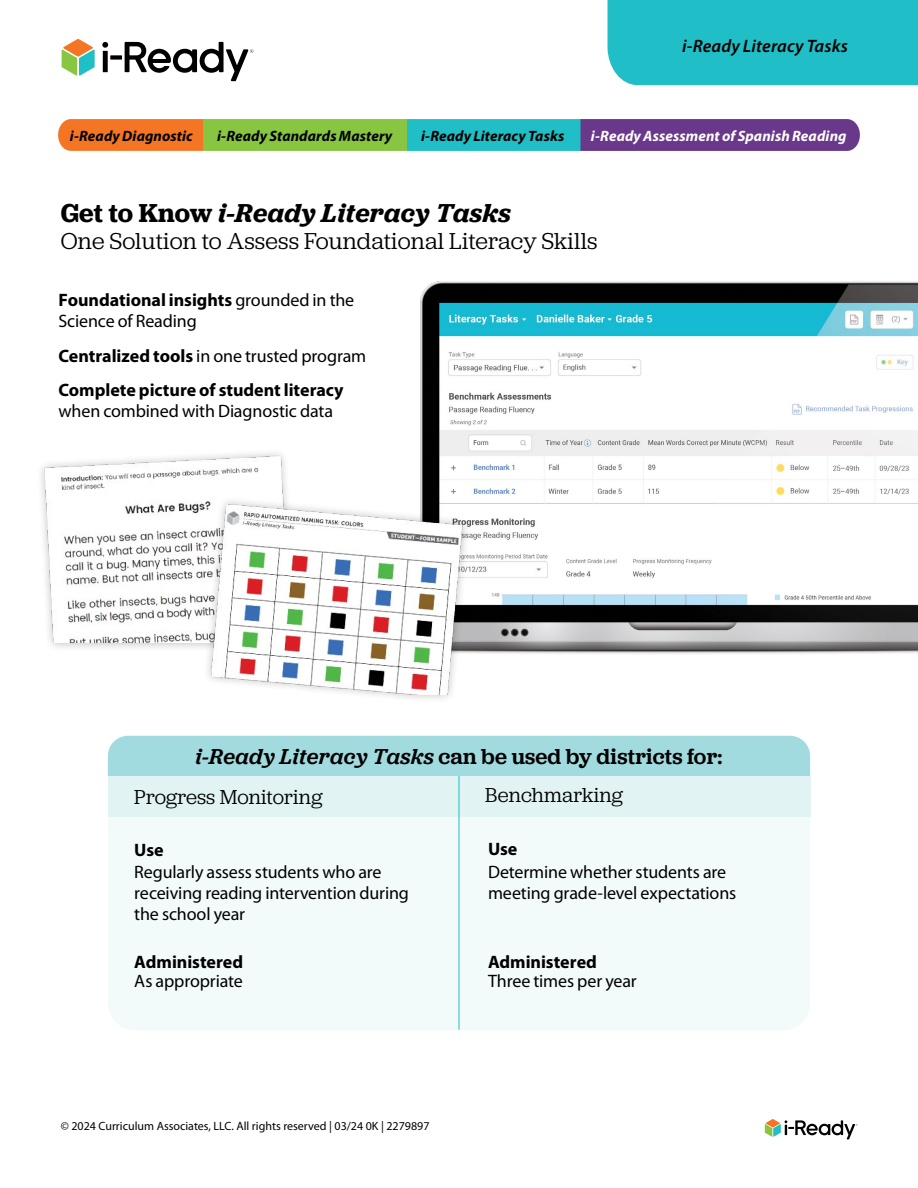
<style>
.page{position:relative;width:918px;height:1188px;background:#fff}
.page>*{position:absolute;margin:0;border:0;box-sizing:border-box;transform-origin:0 0}
.t1{font:italic 600 27px "Jubilat";letter-spacing:.01em;color:#000}
.t2{font:24px "Jubilat";letter-spacing:.01em;color:#000}
.t3{font:500 22.5px "Jubilat";letter-spacing:.01em;color:#000}
.t4{font:21px "Jubilat";letter-spacing:.005em;color:#000}
.t5{font:18px/21px "Myriad Pro";letter-spacing:-.005em;color:#000}
.t6{font:700 18px/34.5px "Myriad Pro";color:#000}
.t7{font:italic 600 18px "Myriad Pro";letter-spacing:.01em;color:#000}
.t8{font:italic 700 15px "Myriad Pro";letter-spacing:.005em;color:#000}
.t9{font:italic 700 15px "Myriad Pro";letter-spacing:.01em;color:#fff}
.t10{font:12px "Myriad Pro";color:#000}
.s1{font-style:normal}
.s2{font-weight:700}
.s3{font-weight:400}
.s4{font-style:italic}
</style>
<div class="page">
<svg style="left:765px;top:1119px;width:93px;height:20px"></svg>
<svg style="left:62px;top:39px;width:33px;height:37px"></svg>
<div style="left:103px;top:51px;width:5px;height:21px;background:#000"></div>
<div style="left:110px;top:55px;width:12px;height:5px;background:#000"></div>
<svg style="left:125px;top:42px;width:128px;height:39px"></svg>
<svg style="left:102px;top:42px;width:6px;height:6px"></svg>
<div style="left:108px;top:817px;width:702px;height:213px;background:#f3fafa"></div>
<div style="left:108px;top:736px;width:702px;height:40px;background:#a1dbdf"></div>
<div style="left:108px;top:776px;width:702px;height:41px;background:#e1f3f3"></div>
<img style="left:420px;top:281px;width:498px;height:373px">
<div style="left:36px;top:448px;width:263px;height:204px;background:#000;opacity:.25"></div>
<img style="left:36px;top:448px;width:263px;height:195px">
<div style="left:203px;top:496px;width:268px;height:207px;background:#000;opacity:.25"></div>
<img style="left:182px;top:475px;width:304px;height:219px">
<hr style="left:459px;top:776px;width:1px;height:253px;background:#20bec6">
<div style="left:608px;top:0;width:310px;height:85px;background:#20bec6"></div>
<svg style="left:58px;top:119px;width:145px;height:32px;background:#f47828"></svg>
<div style="left:203px;top:119px;width:204px;height:32px;background:#88c540"></div>
<div style="left:407px;top:119px;width:174px;height:32px;background:#20bec6"></div>
<svg style="left:581px;top:119px;width:279px;height:32px;background:#6c3a8b"></svg>
<p class="t7" style="left:682px;top:36px;width:167px">i-Ready Literacy Tasks</p>
<p class="t8" style="left:70px;top:127px;width:124px">i-Ready Diagnostic</p>
<p class="t8" style="left:217px;top:127px;width:177px">i-Ready Standards Mastery</p>
<p class="t8" style="left:421px;top:127px;width:145px">i-Ready Literacy Tasks</p>
<p class="t9" style="left:591px;top:127px;width:257px">i-Ready Assessment of Spanish Reading</p>
<h1 class="t1" style="left:61px;top:196px;width:451px"><span class="s1">Get to Know</span> i-Ready Literacy Tasks</h1>
<h2 class="t2" style="left:61px;top:226px;width:538px">One Solution to Assess Foundational Literacy Skills</h2>
<p class="t5" style="left:58px;top:290px;width:297px"><span class="s2">Foundational insights</span> grounded in the<br>Science of Reading</p>
<p class="t6" style="left:58px;top:339px;width:309px">Centralized tools <span class="s3">in one trusted program<br></span>Complete picture of student literacy</p>
<p class="t5" style="left:58px;top:401px;width:276px">when combined with Diagnostic data</p>
<p class="t3" style="left:195px;top:742px;width:529px"><span class="s4">i-Ready Literacy Tasks</span> can be used by districts for:</p>
<p class="t4" style="left:134px;top:784px;width:190px">Progress Monitoring</p>
<p class="t4" style="left:485px;top:782px;width:139px">Benchmarking</p>
<p class="t6" style="left:134px;top:833px;width:31px">Use</p>
<p class="t6" style="left:488px;top:832px;width:31px">Use</p>
<p class="t5" style="left:134px;top:862px;width:276px">Regularly assess students who are receiving reading intervention during the school year</p>
<p class="t5" style="left:488px;top:861px;width:250px">Determine whether students are meeting grade-level expectations</p>
<p class="t6" style="left:134px;top:944px;width:110px">Administered</p>
<p class="t6" style="left:488px;top:944px;width:110px">Administered</p>
<p class="t5" style="left:134px;top:971px;width:110px">As appropriate</p>
<p class="t5" style="left:488px;top:971px;width:150px">Three times per year</p>
<p class="t10" style="left:61px;top:1119px;width:370px">© 2024 Curriculum Associates, LLC. All rights reserved | 03/24 0K | 2279897</p>
</div>
